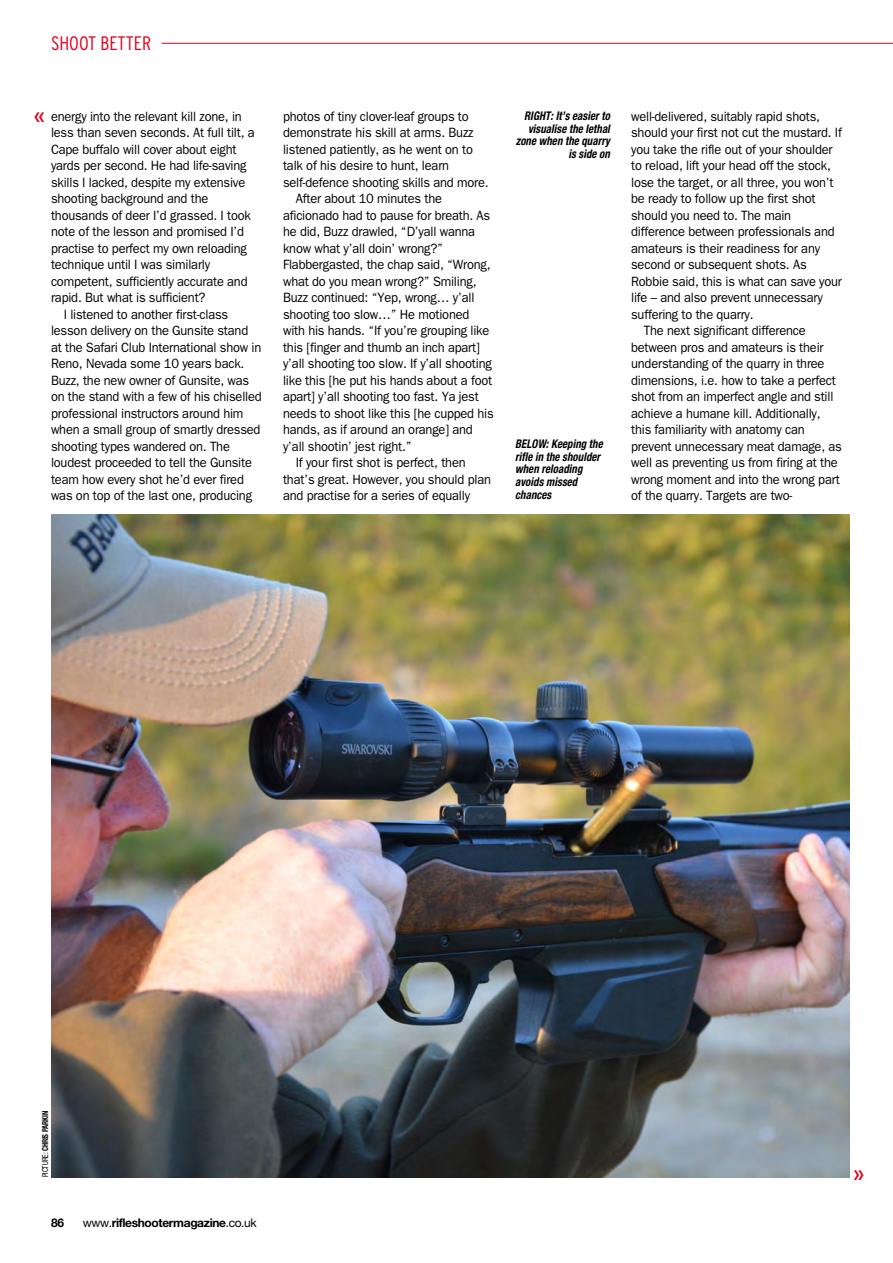
<style>
.page{position:relative;width:893px;height:1263px;background:#fff}
.page>*{position:absolute;margin:0;border:0;box-sizing:border-box;transform-origin:0 0}
.t1{font:300 condensed 19.5px "Interstate";color:#e2001a}
.t2{font:700 18px "Calvert";color:#e2001a}
.t3{font:13.5px "Franklin Gothic";letter-spacing:-.015em;color:#000;scale:.95 1}
.t4{font:italic 700 condensed 12px/12.8px "Helvetica Neue";letter-spacing:.01em;color:#000;scale:.9 1}
.t5{font:700 12px "Helvetica Neue";letter-spacing:-.03em;color:#000}
.t6{font:700 condensed 8.25px "Helvetica Neue";letter-spacing:-.015em;color:#000;scale:.9 1}
.s1{font-weight:400}
</style>
<div class="page">
<hr style="left:162px;top:43px;width:731px;height:1px;background:#e2001a">
<img style="left:51px;top:514px;width:798px;height:663px">
<h1 class="t1" style="left:51px;top:32px;width:102px">SHOOT BETTER</h1>
<p class="t3" style="left:51px;top:108px;width:202px">energy into the relevant kill zone, in</p>
<p class="t3" style="left:51px;top:125px;width:216px">less than seven seconds. At full tilt, a</p>
<p class="t3" style="left:51px;top:141px;width:197px">Cape buffalo will cover about eight</p>
<p class="t3" style="left:51px;top:158px;width:207px">yards per second. He had life-saving</p>
<p class="t3" style="left:51px;top:174px;width:206px">skills I lacked, despite my extensive</p>
<p class="t3" style="left:51px;top:191px;width:167px">shooting background and the</p>
<p class="t3" style="left:51px;top:207px;width:212px">thousands of deer I’d grassed. I took</p>
<p class="t3" style="left:51px;top:224px;width:205px">note of the lesson and promised I’d</p>
<p class="t3" style="left:51px;top:240px;width:208px">practise to perfect my own reloading</p>
<p class="t3" style="left:51px;top:257px;width:169px">technique until I was similarly</p>
<p class="t3" style="left:51px;top:273px;width:208px">competent, sufficiently accurate and</p>
<p class="t3" style="left:51px;top:290px;width:164px">rapid. But what is sufficient?</p>
<p class="t3" style="left:64px;top:306px;width:175px">I listened to another first-class</p>
<p class="t3" style="left:51px;top:323px;width:209px">lesson delivery on the Gunsite stand</p>
<p class="t3" style="left:51px;top:339px;width:223px">at the Safari Club International show in</p>
<p class="t3" style="left:51px;top:356px;width:205px">Reno, Nevada some 10 years back.</p>
<p class="t3" style="left:51px;top:372px;width:210px">Buzz, the new owner of Gunsite, was</p>
<p class="t3" style="left:51px;top:389px;width:223px">on the stand with a few of his chiselled</p>
<p class="t3" style="left:51px;top:405px;width:204px">professional instructors around him</p>
<p class="t3" style="left:51px;top:422px;width:222px">when a small group of smartly dressed</p>
<p class="t3" style="left:51px;top:438px;width:190px">shooting types wandered on. The</p>
<p class="t3" style="left:51px;top:455px;width:213px">loudest proceeded to tell the Gunsite</p>
<p class="t3" style="left:51px;top:471px;width:205px">team how every shot he’d ever fired</p>
<p class="t3" style="left:51px;top:488px;width:213px">was on top of the last one, producing</p>
<p class="t3" style="left:283px;top:108px;width:197px">photos of tiny clover-leaf groups to</p>
<p class="t3" style="left:283px;top:125px;width:202px">demonstrate his skill at arms. Buzz</p>
<p class="t3" style="left:283px;top:141px;width:201px">listened patiently, as he went on to</p>
<p class="t3" style="left:283px;top:158px;width:176px">talk of his desire to hunt, learn</p>
<p class="t3" style="left:283px;top:174px;width:218px">self-defence shooting skills and more.</p>
<p class="t3" style="left:296px;top:191px;width:155px">After about 10 minutes the</p>
<p class="t3" style="left:283px;top:207px;width:220px">aficionado had to pause for breath. As</p>
<p class="t3" style="left:283px;top:224px;width:204px">he did, Buzz drawled, “D’yall wanna</p>
<p class="t3" style="left:283px;top:240px;width:170px">know what y’all doin’ wrong?”</p>
<p class="t3" style="left:283px;top:257px;width:220px">Flabbergasted, the chap said, “Wrong,</p>
<p class="t3" style="left:283px;top:273px;width:205px">what do you mean wrong?” Smiling,</p>
<p class="t3" style="left:283px;top:290px;width:203px">Buzz continued: “Yep, wrong… y’all</p>
<p class="t3" style="left:283px;top:306px;width:198px">shooting too slow…” He motioned</p>
<p class="t3" style="left:283px;top:323px;width:219px">with his hands. “If you’re grouping like</p>
<p class="t3" style="left:283px;top:339px;width:209px">this [finger and thumb an inch apart]</p>
<p class="t3" style="left:283px;top:356px;width:221px">y’all shooting too slow. If y’all shooting</p>
<p class="t3" style="left:283px;top:372px;width:222px">like this [he put his hands about a foot</p>
<p class="t3" style="left:283px;top:389px;width:208px">apart] y’all shooting too fast. Ya jest</p>
<p class="t3" style="left:283px;top:405px;width:223px">needs to shoot like this [he cupped his</p>
<p class="t3" style="left:283px;top:422px;width:201px">hands, as if around an orange] and</p>
<p class="t3" style="left:283px;top:438px;width:137px">y’all shootin’ jest right.”</p>
<p class="t3" style="left:296px;top:455px;width:180px">If your first shot is perfect, then</p>
<p class="t3" style="left:283px;top:471px;width:220px">that’s great. However, you should plan</p>
<p class="t3" style="left:283px;top:488px;width:198px">and practise for a series of equally</p>
<p class="t4" style="left:516px;top:109px;width:106px;text-align:right">right: It’s easier to visualise the lethal zone when the quarry is side on</p>
<p class="t4" style="left:515px;top:437px;width:99px">bel ow: Keeping the rifle in the shoulder when reloading avoids missed chances</p>
<p class="t3" style="left:631px;top:108px;width:200px">well-delivered, suitably rapid shots,</p>
<p class="t3" style="left:631px;top:125px;width:223px">should your first not cut the mustard. If</p>
<p class="t3" style="left:631px;top:141px;width:214px">you take the rifle out of your shoulder</p>
<p class="t3" style="left:631px;top:158px;width:212px">to reload, lift your head off the stock,</p>
<p class="t3" style="left:631px;top:174px;width:215px">lose the target, or all three, you won’t</p>
<p class="t3" style="left:631px;top:191px;width:196px">be ready to follow up the first shot</p>
<p class="t3" style="left:631px;top:207px;width:170px">should you need to. The main</p>
<p class="t3" style="left:631px;top:224px;width:216px">difference between professionals and</p>
<p class="t3" style="left:631px;top:240px;width:200px">amateurs is their readiness for any</p>
<p class="t3" style="left:631px;top:257px;width:186px">second or subsequent shots. As</p>
<p class="t3" style="left:631px;top:273px;width:223px">Robbie said, this is what can save your</p>
<p class="t3" style="left:631px;top:290px;width:203px">life – and also prevent unnecessary</p>
<p class="t3" style="left:631px;top:306px;width:130px">suffering to the quarry.</p>
<p class="t3" style="left:644px;top:323px;width:172px">The next significant difference</p>
<p class="t3" style="left:631px;top:339px;width:204px">between pros and amateurs is their</p>
<p class="t3" style="left:631px;top:356px;width:205px">understanding of the quarry in three</p>
<p class="t3" style="left:631px;top:372px;width:217px">dimensions, i.e. how to take a perfect</p>
<p class="t3" style="left:631px;top:389px;width:214px">shot from an imperfect angle and still</p>
<p class="t3" style="left:631px;top:405px;width:201px">achieve a humane kill. Additionally,</p>
<p class="t3" style="left:631px;top:422px;width:184px">this familiarity with anatomy can</p>
<p class="t3" style="left:631px;top:438px;width:223px">prevent unnecessary meat damage, as</p>
<p class="t3" style="left:631px;top:455px;width:219px">well as preventing us from firing at the</p>
<p class="t3" style="left:631px;top:471px;width:221px">wrong moment and into the wrong part</p>
<p class="t3" style="left:631px;top:488px;width:171px">of the quarry. Targets are two-</p>
<p class="t6" style="left:40px;top:1177px;width:75px;rotate:-90deg"><span class="s1">Picture:</span> chris parkin</p>
<p class="t5" style="left:51px;top:1215px;width:14px">86</p>
<p class="t5" style="left:83px;top:1215px;width:176px"><span class="s1">www.</span>rifleshootermagazine<span class="s1">.co.uk</span></p>
<h2 class="t2" style="left:853px;top:1162px;width:12px">»</h2>
</div>
